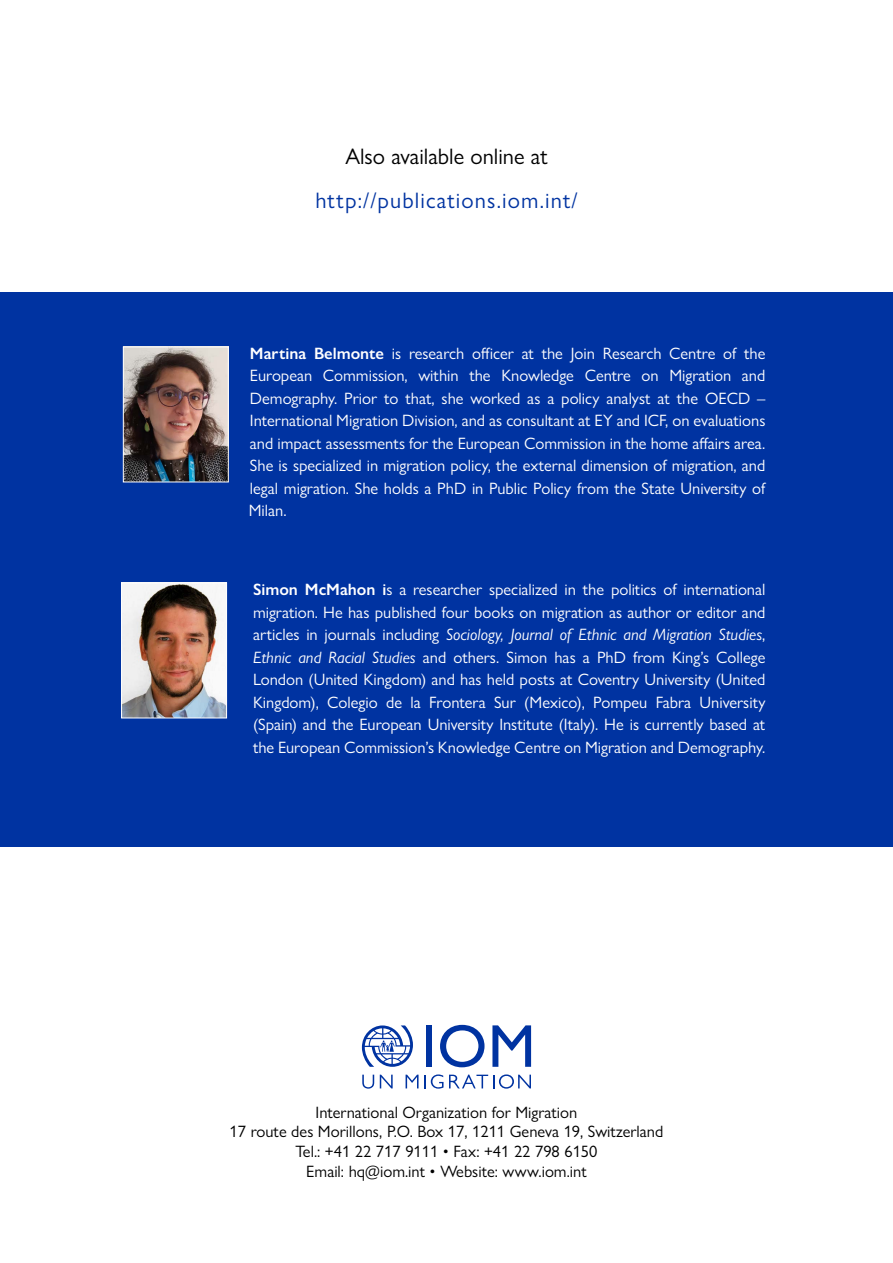
<style>
.page{position:relative;width:893px;height:1263px;background:#fff}
.page>*{position:absolute;margin:0;border:0;box-sizing:border-box;transform-origin:0 0}
.t1{font:22.5px "Gill Sans Nova";letter-spacing:.05em;color:#0033a1}
.t2{font:22.5px "Gill Sans Nova";color:#000}
.t3{font:16.5px/22.5px "Gill Sans Nova";color:#fff;text-align:justify}
.t4{font:16.5px/19.8px "Gill Sans Nova";color:#000;text-align:center}
.s1{font-weight:600}
.s2{font-style:italic}
</style>
<div class="page">
<div style="left:0;top:292px;width:893px;height:555px;background:#0033a1"></div>
<div style="left:426px;top:1025px;width:6px;height:42px;background:#0033a1"></div>
<svg style="left:440px;top:1025px;width:44px;height:42px"></svg>
<svg style="left:492px;top:1025px;width:39px;height:42px"></svg>
<svg style="left:362px;top:1075px;width:12px;height:14px"></svg>
<svg style="left:380px;top:1075px;width:13px;height:13px"></svg>
<svg style="left:406px;top:1075px;width:13px;height:13px"></svg>
<svg style="left:425px;top:1074px;width:106px;height:15px"></svg>
<svg style="left:362px;top:1025px;width:51px;height:42px"></svg>
<img style="left:123px;top:585px;width:102px;height:131px">
<div style="left:121px;top:583px;width:106px;height:135px;border:1px solid #fff"></div>
<img style="left:125px;top:349px;width:102px;height:131px">
<div style="left:123px;top:347px;width:106px;height:135px;border:1px solid #fff"></div>
<h1 class="t2" style="left:345px;top:143px;width:204px">Also available online at</h1>
<h1 class="t1" style="left:315px;top:186px;width:264px">http://publications.iom.int/</h1>
<p class="t3" style="left:249px;top:342px;width:518px"><span class="s1">Martina Belmonte</span> is research officer at the Join Research Centre of the European Commission, within the Knowledge Centre on Migration and Demography. Prior to that, she worked as a policy analyst at the OECD – International Migration Division, and as consultant at EY and ICF, on evaluations and impact assessments for the European Commission in the home affairs area.<br>She is specialized in migration policy, the external dimension of migration, and legal migration. She holds a PhD in Public Policy from the State University of Milan.</p>
<p class="t3" style="left:253px;top:578px;width:514px"><span class="s1">Simon McMahon i</span>s a researcher specialized in the politics of international migration. He has published four books on migration as author or editor and articles in journals including <span class="s2">Sociology, Journal of Ethnic and Migration Studies</span>, <span class="s2">Ethnic and Racial Studies</span> and others. Simon has a PhD from King’s College London (United Kingdom) and has held posts at Coventry University (United Kingdom), Colegio de la Frontera Sur (Mexico), Pompeu Fabra University (Spain) and the European University Institute (Italy). He is currently based at the European Commission’s Knowledge Centre on Migration and Demography.</p>
<p class="t4" style="left:230px;top:1102px;width:435px">International Organization for Migration<br>17 route des Morillons, P.O. Box 17, 1211 Geneva 19, Switzerland Tel.: +41 22 717 9111 • Fax: +41 22 798 6150<br>Email: hq@iom.int • Website: www.iom.int</p>
</div>
